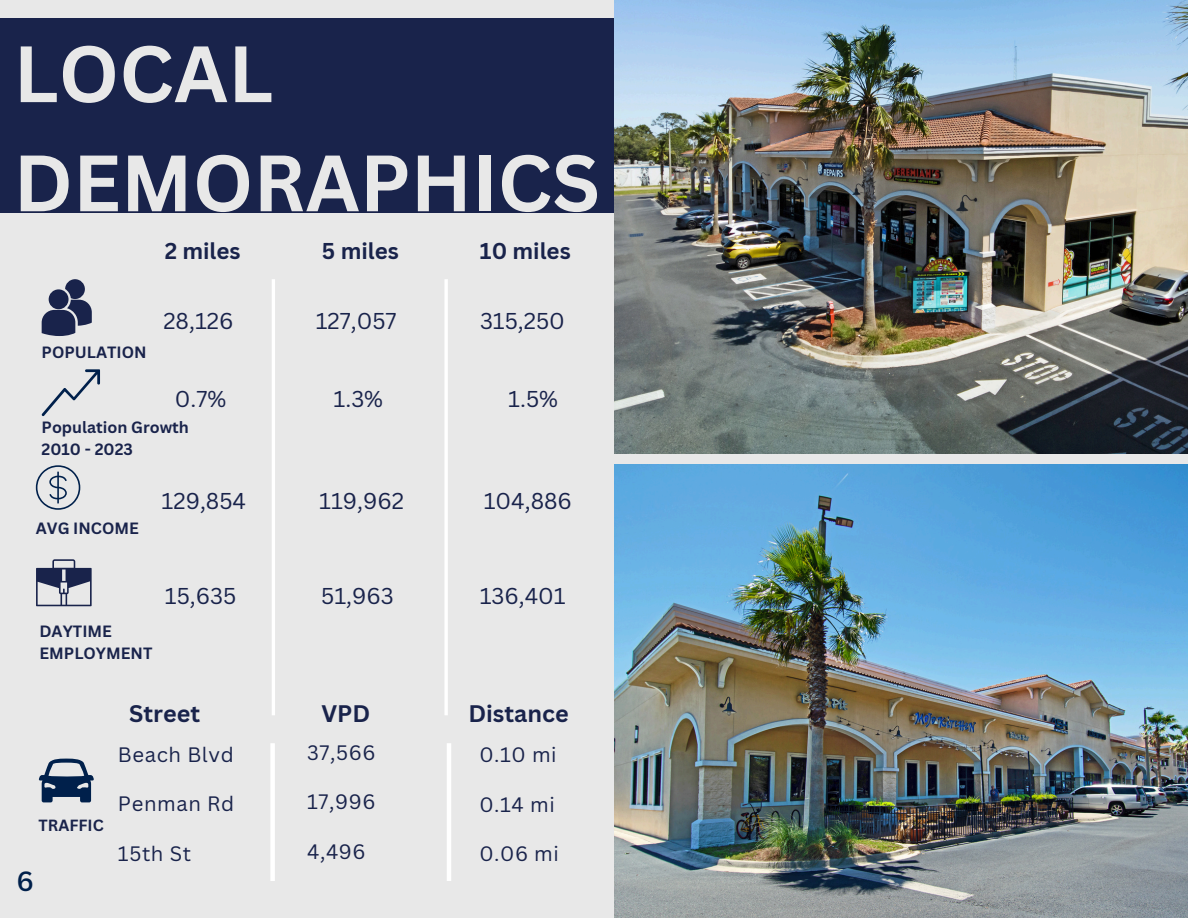
<style>
.page{position:relative;width:1188px;height:918px;background:#e8e8e8}
.page>*{position:absolute;margin:0;border:0;box-sizing:border-box;transform-origin:0 0}
.t1{font:700 78px/109.2px "Canva Sans";color:#e8e8e8}
.t2{font:500 27px "Canva Sans";color:#00204b}
.t3{font:700 23.25px "Canva Sans";color:#19234b}
.t4{font:22.35px "Canva Sans";color:#19234b}
.t5{font:700 22.35px "Canva Sans";color:#19234b}
.t6{font:20.25px "Canva Sans";letter-spacing:.03em;color:#19234b}
.t7{font:700 15.9px/21.9px "Canva Sans";color:#19234b}
.t8{font:700 15.75px "Canva Sans";color:#19234b}
</style>
<div class="page">
<img style="left:614px;top:0;width:574px;height:453px">
<img style="left:614px;top:465px;width:574px;height:453px">
<div style="left:0;top:18px;width:614px;height:194px;background:#19234b"></div>
<svg style="left:36px;top:559px;width:56px;height:47px"></svg>
<svg style="left:42px;top:279px;width:50px;height:57px"></svg>
<svg style="left:36px;top:465px;width:44px;height:45px"></svg>
<hr style="left:272px;top:279px;width:3px;height:436px;background:#fff">
<hr style="left:444px;top:279px;width:4px;height:436px;background:#fff">
<svg style="left:39px;top:759px;width:55px;height:43px"></svg>
<div style="left:270px;top:743px;width:5px;height:138px;background:#fff"></div>
<hr style="left:447px;top:743px;width:4px;height:138px;background:#fff">
<svg style="left:42px;top:369px;width:58px;height:47px"></svg>
<h3 class="t1" style="left:14px;top:17px;width:588px">LOCAL<br>DEMORAPHICS</h3>
<h1 class="t5" style="left:165px;top:235px;width:77px">2 miles</h1>
<p class="t5" style="left:322px;top:235px;width:78px">5 miles</p>
<h3 class="t5" style="left:480px;top:235px;width:92px">10 miles</h3>
<p class="t7" style="left:42px;top:341px;width:106px">POPULATION</p>
<p class="t4" style="left:163px;top:305px;width:72px">28,126</p>
<h4 class="t4" style="left:316px;top:305px;width:82px">127,057</h4>
<p class="t4" style="left:480px;top:305px;width:86px">315,250</p>
<h6 class="t4" style="left:175px;top:384px;width:53px">0.7%</h6>
<p class="t4" style="left:334px;top:384px;width:51px">1.3%</p>
<h4 class="t4" style="left:508px;top:384px;width:51px">1.5%</h4>
<h2 class="t7" style="left:42px;top:416px;width:149px">Population Growth</h2>
<h5 class="t7" style="left:42px;top:438px;width:93px">2010 - 2023</h5>
<h4 class="t7" style="left:36px;top:517px;width:105px">AVG INCOME</h4>
<p class="t4" style="left:162px;top:486px;width:86px">129,854</p>
<p class="t4" style="left:319px;top:486px;width:86px">119,962</p>
<h4 class="t4" style="left:484px;top:486px;width:90px">104,886</h4>
<h6 class="t7" style="left:40px;top:620px;width:114px">DAYTIME<br>EMPLOYMENT</h6>
<h6 class="t4" style="left:165px;top:581px;width:73px">15,635</h6>
<h3 class="t4" style="left:321px;top:581px;width:74px">51,963</h3>
<h5 class="t4" style="left:480px;top:581px;width:88px">136,401</h5>
<h6 class="t8" style="left:39px;top:814px;width:67px">TRAFFIC</h6>
<h4 class="t2" style="left:17px;top:862px;width:19px">6</h4>
<h3 class="t3" style="left:129px;top:697px;width:72px">Street</h3>
<p class="t6" style="left:118px;top:740px;width:117px">Beach Blvd</p>
<p class="t6" style="left:118px;top:790px;width:118px">Penman Rd</p>
<p class="t6" style="left:118px;top:839px;width:75px">15th St</p>
<h4 class="t3" style="left:321px;top:697px;width:50px">VPD</h4>
<h4 class="t3" style="left:468px;top:697px;width:102px">Distance</h4>
<h4 class="t6" style="left:307px;top:738px;width:70px">37,566</h4>
<h4 class="t6" style="left:307px;top:788px;width:70px">17,996</h4>
<h4 class="t6" style="left:307px;top:837px;width:60px">4,496</h4>
<h4 class="t6" style="left:479px;top:741px;width:79px">0.10 mi</h4>
<h4 class="t6" style="left:479px;top:790px;width:77px">0.14 mi</h4>
<h4 class="t6" style="left:479px;top:840px;width:81px">0.06 mi</h4>
</div>
